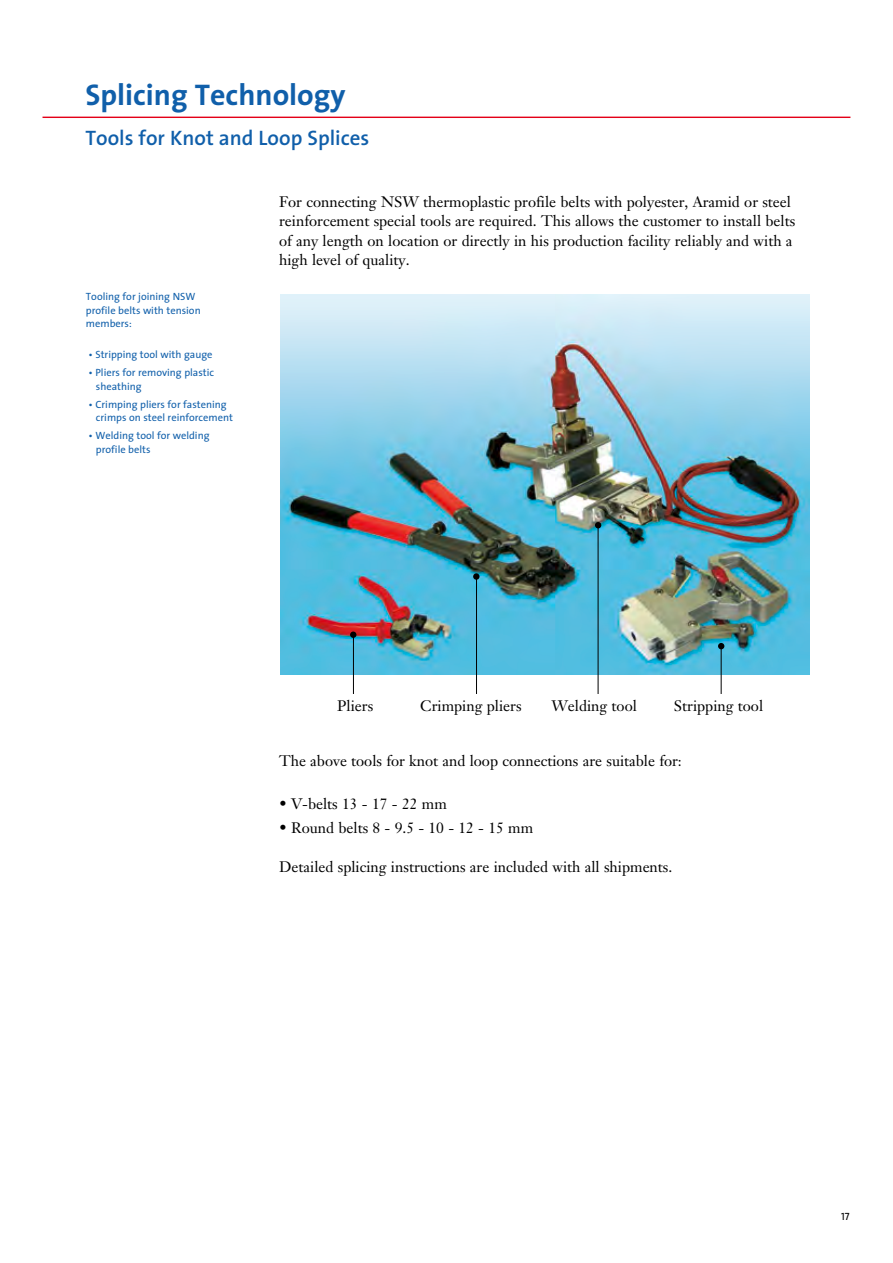
<style>
.page{position:relative;width:893px;height:1263px;background:#fff}
.page>*{position:absolute;margin:0;border:0;box-sizing:border-box;transform-origin:0 0}
.t1{font:700 30px "The Sans";color:#105faa}
.t2{font:600 21px "The Sans";color:#105faa}
.t3{font:15px/19.5px "Janson Text";color:#000}
.t4{font:10.5px/13.5px "The Sans";color:#105faa}
.t5{font:10.5px "The Sans Caps";color:#000}
</style>
<div class="page">
<hr style="left:43px;top:117px;width:807px;height:1px;background:#e40018">
<img style="left:281px;top:294px;width:528px;height:381px">
<hr style="left:353px;top:636px;width:1px;height:58px;background:#000">
<hr style="left:476px;top:578px;width:1px;height:116px;background:#000">
<hr style="left:598px;top:525px;width:1px;height:169px;background:#000">
<hr style="left:721px;top:646px;width:1px;height:48px;background:#000">
<div style="left:350px;top:631px;width:6px;height:7px;background:#000;border-radius:50%"></div>
<div style="left:473px;top:573px;width:6px;height:7px;background:#000;border-radius:50%"></div>
<svg style="left:595px;top:522px;width:6px;height:6px"></svg>
<svg style="left:718px;top:643px;width:6px;height:6px"></svg>
<h1 class="t1" style="left:85px;top:69px;width:262px">Splicing Technology</h1>
<h2 class="t2" style="left:85px;top:120px;width:285px">Tools for Knot and Loop Splices</h2>
<p class="t4" style="left:86px;top:290px;width:116px">Tooling for joining NSW profile belts with tension members:</p>
<p class="t4" style="left:88px;top:347px;width:126px">• Stripping tool with gauge</p>
<p class="t4" style="left:96px;top:365px;width:120px;text-indent:-8px">• Pliers for removing plastic sheathing</p>
<p class="t4" style="left:96px;top:397px;width:139px;text-indent:-8px">• Crimping pliers for fastening crimps on steel reinforcement</p>
<p class="t4" style="left:96px;top:428px;width:115px;text-indent:-8px">• Welding tool for welding profile belts</p>
<p class="t3" style="left:279px;top:192px;width:518px">For connecting NSW thermoplastic profile belts with polyester, Aramid or steel reinforcement special tools are required. This allows the customer to install belts of any length on location or directly in his production facility reliably and with a high level of quality.</p>
<p class="t3" style="left:337px;top:696px;width:38px">Pliers</p>
<p class="t3" style="left:420px;top:696px;width:103px">Crimping pliers</p>
<p class="t3" style="left:551px;top:696px;width:87px">Welding tool</p>
<p class="t3" style="left:674px;top:696px;width:91px">Stripping tool</p>
<p class="t3" style="left:279px;top:750px;width:404px">The above tools for knot and loop connections are suitable for:</p>
<p class="t3" style="left:279px;top:794px;width:169px">• V-belts 13 - 17 - 22 mm</p>
<p class="t3" style="left:279px;top:818px;width:256px">• Round belts 8 - 9.5 - 10 - 12 - 15 mm</p>
<p class="t3" style="left:279px;top:857px;width:395px">Detailed splicing instructions are included with all shipments.</p>
<p class="t5" style="left:841px;top:1208px;width:10px">17</p>
</div>
